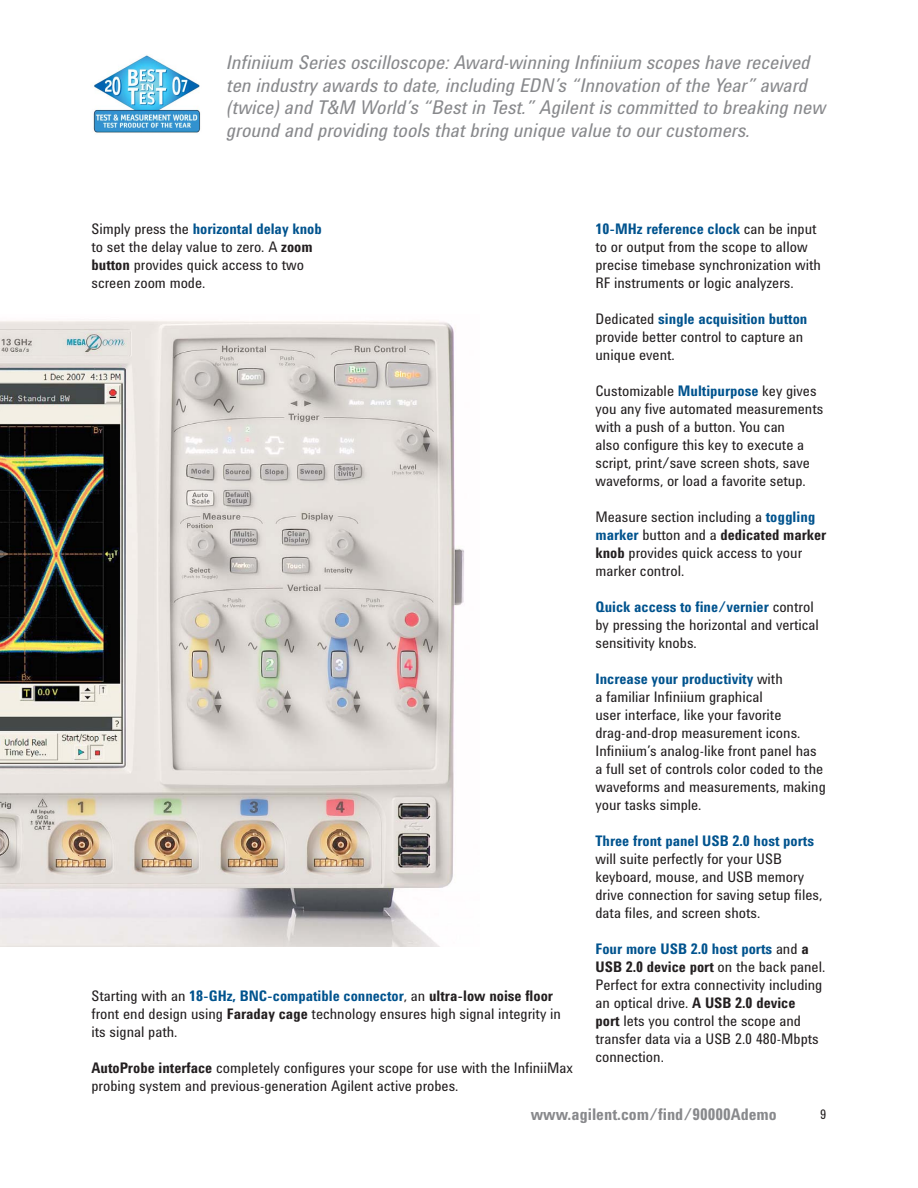
<style>
.page{position:relative;width:918px;height:1188px;background:#fff}
.page>*{position:absolute;margin:0;border:0;box-sizing:border-box;transform-origin:0 0}
.t1{font:italic 19.5px/22.5px "Agilent Condensed CFF";color:#88898c}
.t2{font:700 16.5px "Agilent Condensed CFF";color:#88898c}
.t3{font:15px/18px "Agilent Condensed CFF";color:#231f20}
.t4{font:700 15px "Agilent Condensed CFF";color:#00538e}
.t5{font:13.5px "Agilent Condensed CFF";color:#231f20}
.s1{font-weight:700;color:#00538e}
.s2{font-weight:700}
</style>
<div class="page">
<img style="left:0;top:321px;width:464px;height:626px">
<img style="left:93px;top:55px;width:108px;height:78px">
<p class="t1" style="left:227px;top:53px;width:601px">Infiniium Series oscilloscope: Award-winning Infiniium scopes have received ten industry awards to date, including EDN’s “Innovation of the Year” award (twice) and T&amp;M World’s “Best in Test.” Agilent is committed to breaking new ground and providing tools that bring unique value to our customers.</p>
<p class="t3" style="left:92px;top:221px;width:232px">Simply press the <span class="s1">horizontal delay knob </span>to set the delay value to zero. A <span class="s2">zoom button</span> provides quick access to two screen zoom mode.</p>
<p class="t3" style="left:92px;top:988px;width:471px">Starting with an <span class="s1">18-GHz, BNC-compatible connector</span>, an <span class="s2">ultra-low noise floor </span>front end design using <span class="s2">Faraday cage</span> technology ensures high signal integrity in its signal path.</p>
<p class="t3" style="left:92px;top:1060px;width:483px"><span class="s2">AutoProbe interface</span> completely configures your scope for use with the InfiniiMax probing system and previous-generation Agilent active probes.</p>
<p class="t3" style="left:596px;top:221px;width:227px"><span class="s1">10-MHz reference clock</span> can be input to or output from the scope to allow precise timebase synchronization with RF instruments or logic analyzers.</p>
<p class="t3" style="left:596px;top:311px;width:213px">Dedicated <span class="s1">single acquisition button </span>provide better control to capture an unique event.</p>
<p class="t3" style="left:596px;top:383px;width:229px">Customizable <span class="s1">Multipurpose</span> key gives you any five automated measurements with a push of a button. You can<br>also configure this key to execute a script, print/save screen shots, save waveforms, or load a favorite setup.</p>
<p class="t3" style="left:596px;top:509px;width:233px">Measure section including a <span class="s1">toggling marker</span> button and a <span class="s2">dedicated marker knob</span> provides quick access to your marker control.</p>
<p class="t3" style="left:596px;top:599px;width:225px"><span class="s1">Quick access to fine/vernier</span> control by pressing the horizontal and vertical sensitivity knobs.</p>
<p class="t3" style="left:596px;top:671px;width:232px"><span class="s1">Increase your productivity</span> with<br>a familiar Infiniium graphical<br>user interface, like your favorite drag-and-drop measurement icons.<br>Infiniium’s analog-like front panel has a full set of controls color coded to the waveforms and measurements, making your tasks simple.</p>
<p class="t4" style="left:596px;top:835px;width:220px">Three front panel USB 2.0 host ports</p>
<p class="t3" style="left:596px;top:851px;width:228px">will suite perfectly for your USB keyboard, mouse, and USB memory drive connection for saving setup files, data files, and screen shots.</p>
<p class="t3" style="left:596px;top:941px;width:231px"><span class="s1">Four more USB 2.0 host ports</span> and <span class="s2">a<br>USB 2.0 device port</span> on the back panel.<br>Perfect for extra connectivity including an optical drive. <span class="s2">A USB 2.0 device<br>port</span> lets you control the scope and transfer data via a USB 2.0 480-Mbpts connection.</p>
<p class="t2" style="left:531px;top:1108px;width:248px">www.agilent.com/find/90000Ademo</p>
<p class="t5" style="left:820px;top:1109px;width:8px">9</p>
</div>
